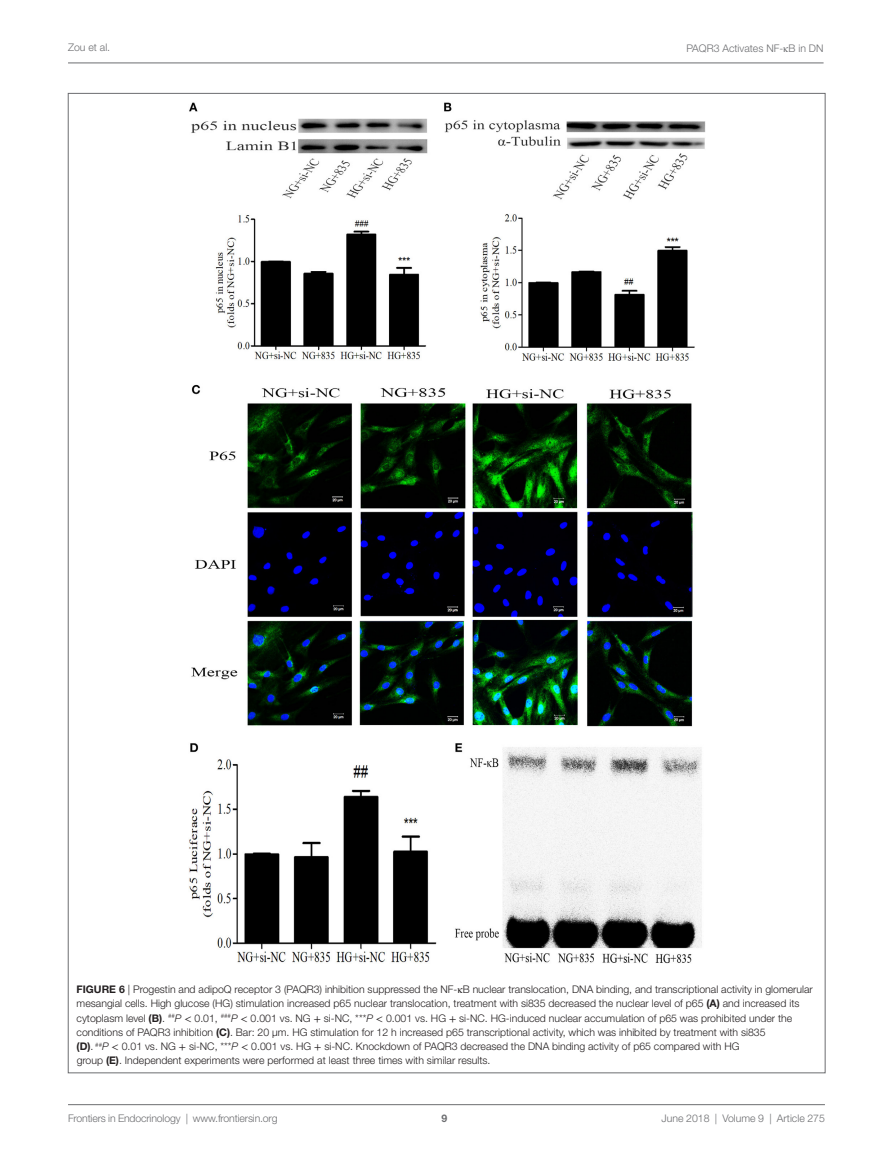
<style>
.page{position:relative;width:893px;height:1170px;background:#fff}
.page>*{position:absolute;margin:0;border:0;box-sizing:border-box;transform-origin:0 0}
.t1{font:300 10.5px/14.2px "Helvetica Neue LT Std";color:#231f20}
.t2{font:300 10.5px "Helvetica Neue LT Std";letter-spacing:-.015em;color:#6c6d70}
.t3{font:700 10.5px "Helvetica Neue LT Std";color:#6c6d70}
.s1{font-family:"STIX General";font-weight:400}
.s2{font-weight:700}
.s3{font-style:italic}
</style>
<div class="page">
<img style="left:189px;top:102px;width:516px;height:861px">
<hr style="left:68px;top:1104px;width:757px;height:1px;background:#6c6d70">
<hr style="left:68px;top:63px;width:755px;height:1px;background:#6c6d70">
<p class="t2" style="left:68px;top:41px;width:44px">Zou et al.</p>
<p class="t2" style="left:686px;top:42px;width:139px">PAQR3 Activates NF-<span class="s1">κ</span>B in DN</p>
<p class="t1" style="left:77px;top:981px;width:738px"><span class="s2">FIGURE 6</span> | Progestin and adipoQ receptor 3 (PAQR3) inhibition suppressed the NF-<span class="s1">κ</span>B nuclear translocation, DNA binding, and transcriptional activity in glomerular mesangial cells. High glucose (HG) stimulation increased p65 nuclear translocation, treatment with si835 decreased the nuclear level of p65 <span class="s2">(A)</span> and increased its cytoplasm level <span class="s2">(B)</span>. <sup>##</sup><span class="s3">P</span> <span class="s1">&lt;</span> 0.01, <sup>###</sup><span class="s3">P</span> <span class="s1">&lt;</span> 0.001 vs. NG <span class="s1">+</span> si-NC, ***<span class="s3">P</span> <span class="s1">&lt;</span> 0.001 vs. HG <span class="s1">+</span> si-NC. HG-induced nuclear accumulation of p65 was prohibited under the conditions of PAQR3 inhibition <span class="s2">(C)</span>. Bar: 20 µm. HG stimulation for 12 h increased p65 transcriptional activity, which was inhibited by treatment with si835<br><span class="s2">(D)</span>. <sup>##</sup><span class="s3">P</span> <span class="s1">&lt;</span> 0.01 vs. NG <span class="s1">+</span> si-NC, ***<span class="s3">P</span> <span class="s1">&lt;</span> 0.001 vs. HG <span class="s1">+</span> si-NC. Knockdown of PAQR3 decreased the DNA binding activity of p65 compared with HG<br>group <span class="s2">(E)</span>. Independent experiments were performed at least three times with similar results.</p>
<p class="t2" style="left:68px;top:1111px;width:211px">Frontiers in Endocrinology | www.frontiersin.org</p>
<p class="t2" style="left:662px;top:1111px;width:165px">June 2018 | Volume 9 | Article 275</p>
<p class="t3" style="left:441px;top:1111px;width:7px">9</p>
</div>
